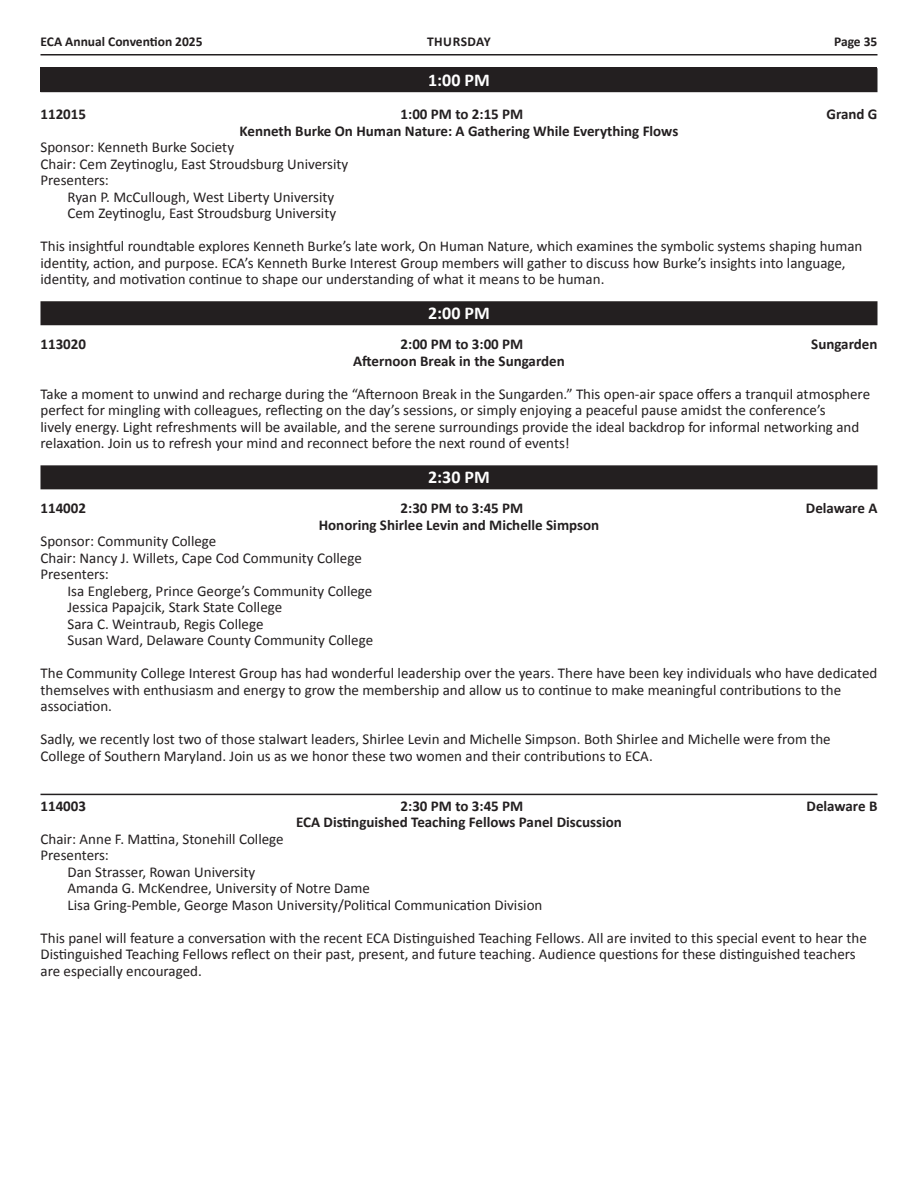
<style>
.page{position:relative;width:918px;height:1188px;background:#fff}
.page>*{position:absolute;margin:0;border:0;box-sizing:border-box;transform-origin:0 0}
.Date_Time_Bars{font:700 18px "Calibri";color:#fff}
.body-names{font:15px/16.5px "Calibri";color:#231f20}
.session_name{font:700 15px "Calibri";color:#231f20}
.Session_Time-2{font:700 15px "Calibri";color:#231f20}
.Session_Time{font:700 15px "Calibri";color:#231f20}
.t1{font:700 13.5px "Calibri";color:#231f20}
.t2{font:700 13.5px "Calibri";letter-spacing:.04em;color:#231f20}
</style>
<div class="page">
<hr style="left:40px;top:54px;width:838px;height:2px;background:#231f20">
<div style="left:40px;top:301px;width:838px;height:24px;background:#231f20"></div>
<div style="left:40px;top:465px;width:838px;height:24px;background:#231f20"></div>
<hr style="left:40px;top:794px;width:838px;height:1px;background:#231f20">
<div style="left:40px;top:68px;width:838px;height:24px;background:#231f20"></div>
<p class="t1" style="left:40px;top:32px;width:164px">ECA Annual Convention 2025</p>
<p class="t2" style="left:427px;top:32px;width:65px">THURSDAY</p>
<p class="t1" style="left:834px;top:32px;width:45px">Page 35</p>
<p class="Date_Time_Bars" style="left:428px;top:68px;width:63px">1:00 PM</p>
<p class="Session_Time-2" style="left:40px;top:104px;width:47px">112015</p>
<p class="Session_Time-2" style="left:401px;top:104px;width:124px">1:00 PM to 2:15 PM</p>
<p class="Session_Time-2" style="left:826px;top:104px;width:53px">Grand G</p>
<p class="session_name" style="left:240px;top:120px;width:440px">Kenneth Burke On Human Nature: A Gathering While Everything Flows</p>
<p class="body-names" style="left:40px;top:139px;width:195px">Sponsor: Kenneth Burke Society</p>
<p class="body-names" style="left:40px;top:155px;width:309px">Chair: Cem Zeytinoglu, East Stroudsburg University</p>
<p class="body-names" style="left:40px;top:172px;width:70px">Presenters:</p>
<p class="body-names" style="left:68px;top:188px;width:268px">Ryan P. McCullough, West Liberty University</p>
<p class="body-names" style="left:68px;top:205px;width:270px">Cem Zeytinoglu, East Stroudsburg University</p>
<p class="body-names" style="left:40px;top:238px;width:824px">This insightful roundtable explores Kenneth Burke’s late work, On Human Nature, which examines the symbolic systems shaping human identity, action, and purpose. ECA’s Kenneth Burke Interest Group members will gather to discuss how Burke’s insights into language, identity, and motivation continue to shape our understanding of what it means to be human.</p>
<p class="Date_Time_Bars" style="left:428px;top:301px;width:63px">2:00 PM</p>
<p class="Session_Time-2" style="left:40px;top:334px;width:47px">113020</p>
<p class="Session_Time-2" style="left:401px;top:334px;width:124px">2:00 PM to 3:00 PM</p>
<p class="Session_Time-2" style="left:811px;top:334px;width:68px">Sungarden</p>
<p class="session_name" style="left:353px;top:350px;width:213px">Afternoon Break in the Sungarden</p>
<p class="body-names" style="left:40px;top:385px;width:831px">Take a moment to unwind and recharge during the “Afternoon Break in the Sungarden.” This open-air space offers a tranquil atmosphere perfect for mingling with colleagues, reflecting on the day’s sessions, or simply enjoying a peaceful pause amidst the conference’s<br>lively energy. Light refreshments will be available, and the serene surroundings provide the ideal backdrop for informal networking and relaxation. Join us to refresh your mind and reconnect before the next round of events!</p>
<p class="Date_Time_Bars" style="left:428px;top:465px;width:63px">2:30 PM</p>
<p class="Session_Time-2" style="left:40px;top:498px;width:47px">114002</p>
<p class="Session_Time-2" style="left:401px;top:498px;width:124px">2:30 PM to 3:45 PM</p>
<p class="Session_Time-2" style="left:806px;top:498px;width:73px">Delaware A</p>
<p class="session_name" style="left:319px;top:514px;width:282px">Honoring Shirlee Levin and Michelle Simpson</p>
<p class="body-names" style="left:40px;top:533px;width:177px">Sponsor: Community College</p>
<p class="body-names" style="left:40px;top:549px;width:323px">Chair: Nancy J. Willets, Cape Cod Community College</p>
<p class="body-names" style="left:40px;top:566px;width:70px">Presenters:</p>
<p class="body-names" style="left:68px;top:582px;width:306px">Isa Engleberg, Prince George’s Community College</p>
<p class="body-names" style="left:68px;top:599px;width:216px">Jessica Papajcik, Stark State College</p>
<p class="body-names" style="left:68px;top:615px;width:197px">Sara C. Weintraub, Regis College</p>
<p class="body-names" style="left:68px;top:632px;width:307px">Susan Ward, Delaware County Community College</p>
<p class="body-names" style="left:40px;top:665px;width:838px">The Community College Interest Group has had wonderful leadership over the years. There have been key individuals who have dedicated themselves with enthusiasm and energy to grow the membership and allow us to continue to make meaningful contributions to the association.</p>
<p class="body-names" style="left:40px;top:731px;width:792px">Sadly, we recently lost two of those stalwart leaders, Shirlee Levin and Michelle Simpson. Both Shirlee and Michelle were from the<br>College of Southern Maryland. Join us as we honor these two women and their contributions to ECA.</p>
<p class="Session_Time" style="left:40px;top:795px;width:47px">114003</p>
<p class="Session_Time" style="left:401px;top:795px;width:124px">2:30 PM to 3:45 PM</p>
<p class="Session_Time" style="left:807px;top:795px;width:72px">Delaware B</p>
<p class="session_name" style="left:296px;top:812px;width:327px">ECA Distinguished Teaching Fellows Panel Discussion</p>
<p class="body-names" style="left:40px;top:830px;width:245px">Chair: Anne F. Mattina, Stonehill College</p>
<p class="body-names" style="left:40px;top:847px;width:70px">Presenters:</p>
<p class="body-names" style="left:68px;top:863px;width:189px">Dan Strasser, Rowan University</p>
<p class="body-names" style="left:68px;top:880px;width:304px">Amanda G. McKendree, University of Notre Dame</p>
<p class="body-names" style="left:68px;top:896px;width:476px">Lisa Gring-Pemble, George Mason University/Political Communication Division</p>
<p class="body-names" style="left:40px;top:929px;width:828px">This panel will feature a conversation with the recent ECA Distinguished Teaching Fellows. All are invited to this special event to hear the<br>Distinguished Teaching Fellows reflect on their past, present, and future teaching. Audience questions for these distinguished teachers are especially encouraged.</p>
</div>
